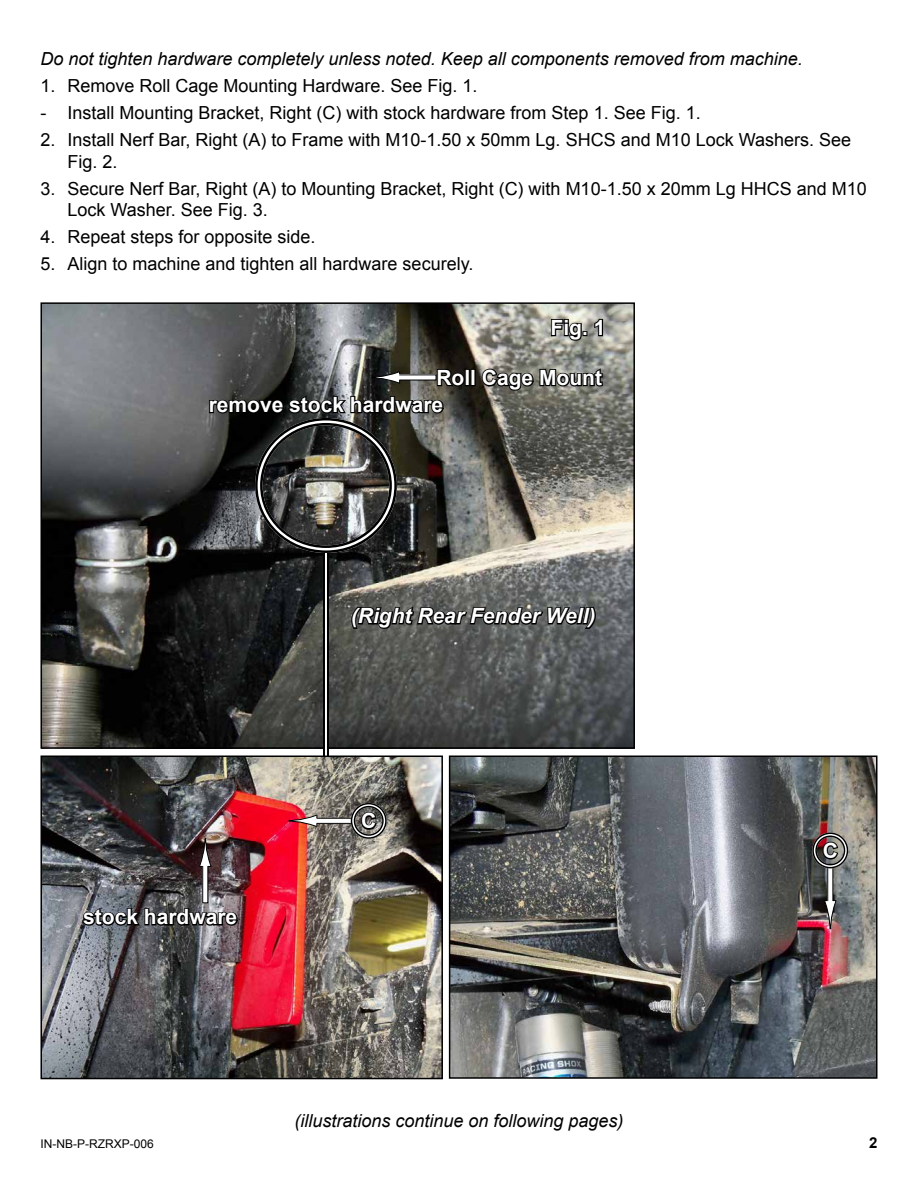
<style>
.page{position:relative;width:918px;height:1188px;background:#fff}
.page>*{position:absolute;margin:0;border:0;box-sizing:border-box;transform-origin:0 0}
.t1{font:700 21px "Arial";color:#fff}
.t2{font:italic 700 21px "Arial";color:#fff}
.t3{font:18px/21.6px "Arial";color:#000}
.t4{font:italic 18px "Arial";color:#000}
.t5{font:700 15px "Arial";color:#000}
.t6{font:12px "Arial";color:#000}
</style>
<div class="page">
<img style="left:43px;top:305px;width:589px;height:441px">
<div style="left:40px;top:302px;width:595px;height:447px;border:2px solid #000"></div>
<svg style="left:550px;top:318px;width:54px;height:24px"></svg>
<svg style="left:350px;top:603px;width:247px;height:28px;background:#3b3c3a"></svg>
<div style="left:323px;top:546px;width:6px;height:326px;background:#fff"></div>
<hr style="left:327px;top:546px;width:2px;height:326px;background:#000">
<hr style="left:323px;top:546px;width:2px;height:326px;background:#000">
<div style="left:255px;top:418px;width:142px;height:135px;border:8px solid #fff;border-radius:50%"></div>
<img style="left:452px;top:759px;width:423px;height:317px">
<div style="left:449px;top:756px;width:429px;height:323px;border:2px solid #000"></div>
<img style="left:43px;top:759px;width:397px;height:317px">
<div style="left:40px;top:756px;width:403px;height:323px;border:2px solid #000"></div>
<div style="left:317px;top:818px;width:36px;height:5px;background:#fff"></div>
<div style="left:316px;top:818px;width:38px;height:6px;border:1px solid #000"></div>
<svg style="left:288px;top:814px;width:30px;height:13px"></svg>
<svg style="left:81px;top:894px;width:158px;height:35px;background:#4b4b4f"></svg>
<div style="left:828px;top:864px;width:5px;height:37px;background:#fff"></div>
<svg style="left:824px;top:900px;width:13px;height:29px"></svg>
<svg style="left:821px;top:840px;width:19px;height:21px"></svg>
<div style="left:812px;top:833px;width:36px;height:35px;border:4px solid #fff;border-radius:50%"></div>
<div style="left:812px;top:833px;width:36px;height:35px;border:1px solid #000;border-radius:50%"></div>
<div style="left:815px;top:836px;width:30px;height:29px;border:1px solid #000;border-radius:50%"></div>
<div style="left:203px;top:866px;width:5px;height:37px;background:#fff"></div>
<div style="left:202px;top:866px;width:6px;height:37px;border:1px solid #000"></div>
<svg style="left:199px;top:839px;width:13px;height:28px"></svg>
<div style="left:465px;top:369px;width:5px;height:17px;border:2px solid #000"></div>
<div style="left:471px;top:369px;width:5px;height:17px;border:2px solid #000"></div>
<svg style="left:480px;top:354px;width:124px;height:38px;background:#65655f"></svg>
<svg style="left:208px;top:367px;width:258px;height:50px;background:#3d3d3b"></svg>
<svg style="left:360px;top:811px;width:18px;height:20px"></svg>
<div style="left:351px;top:803px;width:36px;height:36px;border:4px solid #fff;border-radius:50%"></div>
<div style="left:351px;top:803px;width:36px;height:36px;border:1px solid #000;border-radius:50%"></div>
<div style="left:354px;top:806px;width:30px;height:30px;border:1px solid #000;border-radius:50%"></div>
<p class="t4" style="left:40px;top:47px;width:764px">Do not tighten hardware completely unless noted. Keep all components removed from machine.</p>
<p class="t3" style="left:40px;top:75px;width:439px">1. Remove Roll Cage Mounting Hardware. See Fig. 1.</p>
<p class="t3" style="left:40px;top:102px;width:662px">- Install Mounting Bracket, Right (C) with stock hardware from Step 1. See Fig. 1.</p>
<p class="t3" style="left:67px;top:129px;width:785px;text-indent:-27px">2. Install Nerf Bar, Right (A) to Frame with M10-1.50 x 50mm Lg. SHCS and M10 Lock Washers. See<br>Fig. 2.</p>
<p class="t3" style="left:67px;top:178px;width:801px;text-indent:-27px">3. Secure Nerf Bar, Right (A) to Mounting Bracket, Right (C) with M10-1.50 x 20mm Lg HHCS and M10<br>Lock Washer. See Fig. 3.</p>
<p class="t3" style="left:40px;top:226px;width:277px">4. Repeat steps for opposite side.</p>
<p class="t3" style="left:40px;top:253px;width:434px">5. Align to machine and tighten all hardware securely.</p>
<p class="t1" style="left:551px;top:314px;width:56px">Fig. 1</p>
<p class="t1" style="left:436px;top:364px;width:167px">Roll Cage Mount</p>
<p class="t1" style="left:209px;top:391px;width:236px">remove stock hardware</p>
<p class="t2" style="left:351px;top:602px;width:246px">(Right Rear Fender Well)</p>
<p class="t1" style="left:83px;top:903px;width:156px">stock hardware</p>
<p class="t1" style="left:361px;top:807px;width:17px">C</p>
<p class="t4" style="left:294px;top:1109px;width:331px">(illustrations continue on following pages)</p>
<p class="t1" style="left:823px;top:837px;width:17px">C</p>
<p class="t6" style="left:40px;top:1135px;width:115px">IN-NB-P-RZRXP-006</p>
<p class="t5" style="left:869px;top:1132px;width:10px">2</p>
</div>
